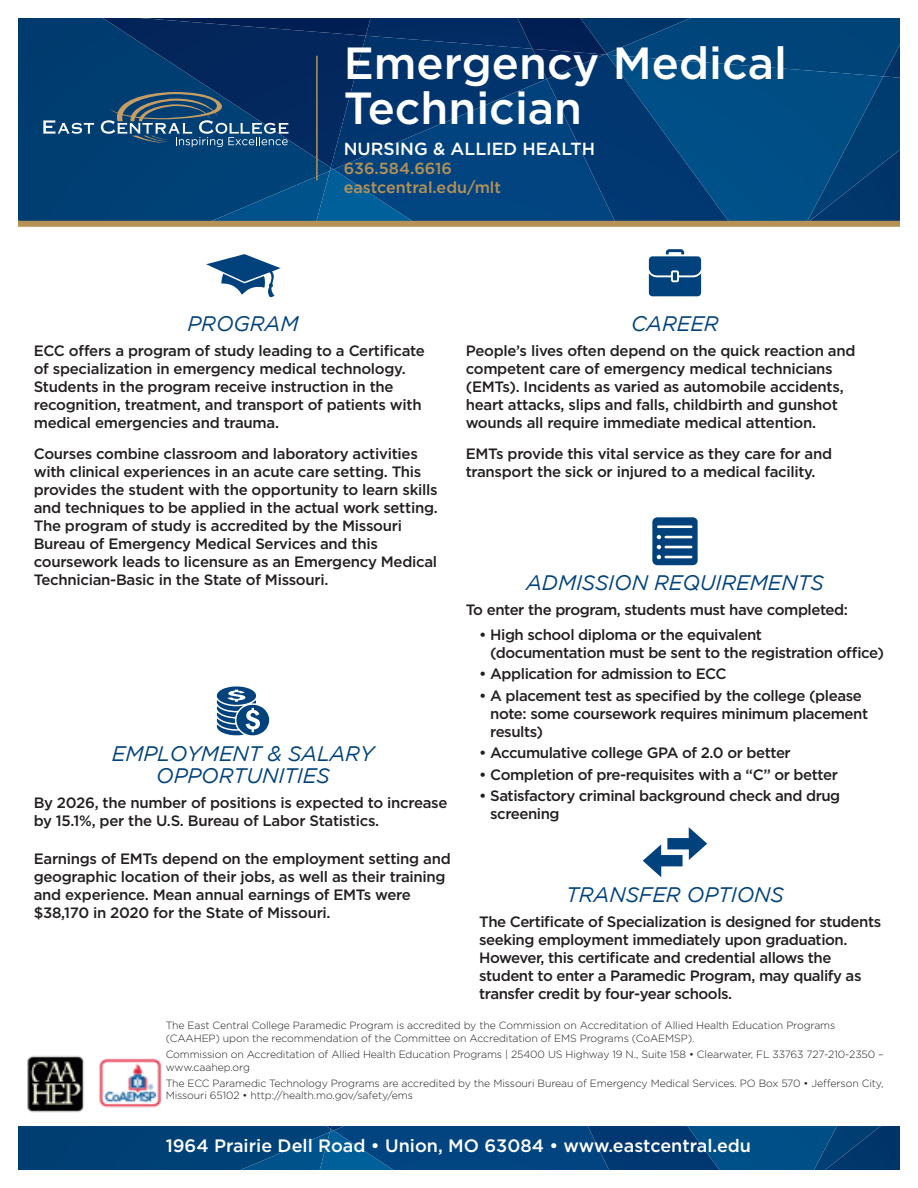
<style>
.page{position:relative;width:918px;height:1188px;background:#fff}
.page>*{position:absolute;margin:0;border:0;box-sizing:border-box;transform-origin:0 0}
.t1{font:500 45px/45px "Gotham";color:#fff}
.t2{font:italic 21px/22.5px "Gotham";letter-spacing:-.01em;color:#01427c;text-align:center}
.t3{font:500 18px "Gotham";color:#fff}
.t4{font:500 17.55px "Gotham";color:#fff}
.t5{font:500 16.05px/19.4px "Gotham";color:#b79256}
.t6{font:500 15px/18px "Gotham";letter-spacing:-.02em;color:#231f20}
.t7{font:300 10.5px/12.6px "Gotham";letter-spacing:-.01em;color:#231f20}
</style>
<div class="page">
<svg style="left:19px;top:19px;width:880px;height:202px;background:#003e72"></svg>
<svg style="left:732px;top:55px;width:151px;height:166px;background:#00497f"></svg>
<svg style="left:19px;top:1126px;width:862px;height:43px;background:#003e72"></svg>
<svg style="left:202px;top:1126px;width:635px;height:43px;background:#01467f"></svg>
<div style="left:0;top:221px;width:910px;height:6px;background:#b79256"></div>
<svg style="left:217px;top:687px;width:52px;height:48px"></svg>
<svg style="left:649px;top:249px;width:52px;height:47px;background:#326695"></svg>
<svg style="left:652px;top:517px;width:46px;height:48px;background:#306594"></svg>
<svg style="left:643px;top:827px;width:64px;height:50px"></svg>
<svg style="left:206px;top:254px;width:75px;height:44px"></svg>
<svg style="left:43px;top:120px;width:51px;height:14px"></svg>
<svg style="left:101px;top:18px;width:631px;height:203px;background:#053d73"></svg>
<img style="left:27px;top:1055px;width:57px;height:58px">
<img style="left:99px;top:1058px;width:62px;height:50px">
<h1 class="t1" style="left:344px;top:40px;width:445px">Emergency Medical<br>Technician</h1>
<p class="t4" style="left:344px;top:137px;width:253px">NURSING &amp; ALLIED HEALTH</p>
<p class="t5" style="left:344px;top:158px;width:159px">636.584.6616 eastcentral.edu/mlt</p>
<h2 class="t2" style="left:187px;top:312px;width:113px">PROGRAM</h2>
<p class="t6" style="left:34px;top:341px;width:393px">ECC offers a program of study leading to a Certificate of specialization in emergency medical technology.<br>Students in the program receive instruction in the recognition, treatment, and transport of patients with medical emergencies and trauma.</p>
<p class="t6" style="left:34px;top:445px;width:406px">Courses combine classroom and laboratory activities with clinical experiences in an acute care setting. This provides the student with the opportunity to learn skills and techniques to be applied in the actual work setting.<br>The program of study is accredited by the Missouri Bureau of Emergency Medical Services and this coursework leads to licensure as an Emergency Medical Technician-Basic in the State of Missouri.</p>
<h2 class="t2" style="left:631px;top:312px;width:89px">CAREER</h2>
<p class="t6" style="left:466px;top:341px;width:391px">People’s lives often depend on the quick reaction and competent care of emergency medical technicians (EMTs). Incidents as varied as automobile accidents, heart attacks, slips and falls, childbirth and gunshot wounds all require immediate medical attention.</p>
<p class="t6" style="left:466px;top:445px;width:368px">EMTs provide this vital service as they care for and transport the sick or injured to a medical facility.</p>
<h2 class="t2" style="left:526px;top:572px;width:299px">ADMISSION REQUIREMENTS</h2>
<p class="t6" style="left:466px;top:601px;width:384px">To enter the program, students must have completed:</p>
<p class="t6" style="left:490px;top:625px;width:395px;text-indent:-11px">• High school diploma or the equivalent<br>(documentation must be sent to the registration office)</p>
<p class="t6" style="left:479px;top:665px;width:249px">• Application for admission to ECC</p>
<p class="t6" style="left:490px;top:686px;width:379px;text-indent:-11px">• A placement test as specified by the college (please note: some coursework requires minimum placement results)</p>
<p class="t6" style="left:479px;top:744px;width:313px">• Accumulative college GPA of 2.0 or better</p>
<p class="t6" style="left:479px;top:765px;width:360px">• Completion of pre-requisites with a “C” or better</p>
<p class="t6" style="left:490px;top:787px;width:352px;text-indent:-11px">• Satisfactory criminal background check and drug screening</p>
<h2 class="t2" style="left:112px;top:742px;width:264px">EMPLOYMENT &amp; SALARY<br>OPPORTUNITIES</h2>
<p class="t6" style="left:34px;top:793px;width:415px">By 2026, the number of positions is expected to increase by 15.1%, per the U.S. Bureau of Labor Statistics.</p>
<p class="t6" style="left:34px;top:850px;width:419px">Earnings of EMTs depend on the employment setting and geographic location of their jobs, as well as their training and experience. Mean annual earnings of EMTs were $38,170 in 2020 for the State of Missouri.</p>
<h2 class="t2" style="left:566px;top:884px;width:219px">TRANSFER OPTIONS</h2>
<p class="t6" style="left:479px;top:913px;width:403px">The Certificate of Specialization is designed for students seeking employment immediately upon graduation.<br>However, this certificate and credential allows the student to enter a Paramedic Program, may qualify as transfer credit by four-year schools.</p>
<p class="t7" style="left:166px;top:1019px;width:671px">The East Central College Paramedic Program is accredited by the Commission on Accreditation of Allied Health Education Programs (CAAHEP) upon the recommendation of the Committee on Accreditation of EMS Programs (CoAEMSP).</p>
<p class="t7" style="left:166px;top:1048px;width:720px">Commission on Accreditation of Allied Health Education Programs | 25400 US Highway 19 N., Suite 158 • Clearwater, FL 33763 727-210-2350 – www.caahep.org</p>
<p class="t7" style="left:166px;top:1076px;width:719px">The ECC Paramedic Technology Programs are accredited by the Missouri Bureau of Emergency Medical Services. PO Box 570 • Jefferson City,<br>Missouri 65102 • http://health.mo.gov/safety/ems</p>
<p class="t3" style="left:166px;top:1134px;width:587px">1964 Prairie Dell Road • Union, MO 63084 • www.eastcentral.edu</p>
</div>
